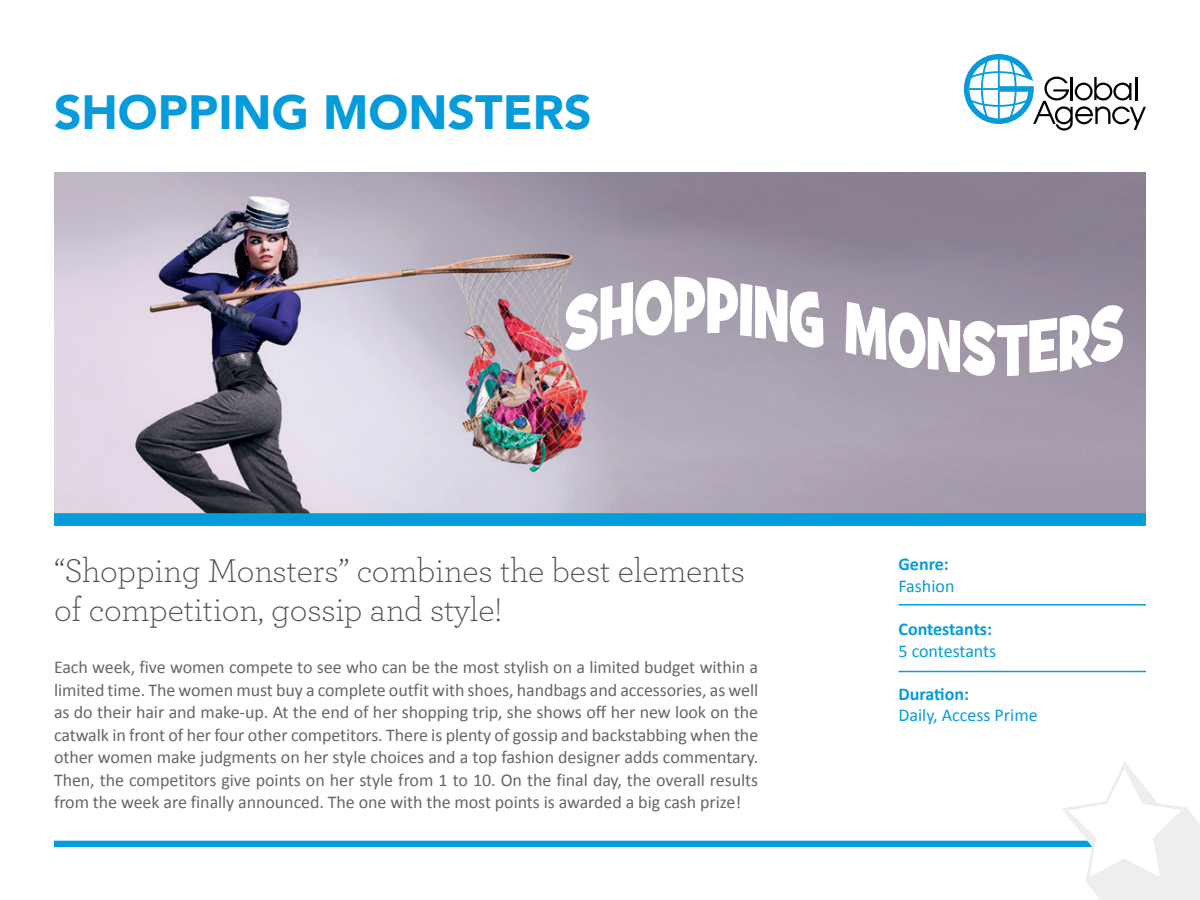
<style>
.page{position:relative;width:1200px;height:900px;background:#fff}
.page>*{position:absolute;margin:0;border:0;box-sizing:border-box;transform-origin:0 0}
.t1{font:900 48px "Avenir";color:#069bda}
.metin{font:300 34.5px/39px "Archer";letter-spacing:-.005em;color:#4d4d4d}
.metin-2{font:18px/22.5px "Calibri";letter-spacing:-.005em;color:#666;text-align:justify}
.t2{font:18px "Calibri";color:#069bda}
.t3{font:700 18px "Calibri";color:#069bda}
</style>
<div class="page">
<img style="left:54px;top:172px;width:1092px;height:341px">
<svg style="left:964px;top:54px;width:182px;height:77px"></svg>
<div style="left:54px;top:513px;width:1092px;height:13px;background:#069bda"></div>
<div style="left:54px;top:841px;width:1092px;height:6px;background:#069bda"></div>
<hr style="left:898px;top:604px;width:248px;height:2px;background:#069bda">
<hr style="left:898px;top:671px;width:248px;height:1px;background:#069bda">
<svg style="left:566px;top:277px;width:258px;height:74px"></svg>
<svg style="left:846px;top:302px;width:277px;height:74px"></svg>
<svg style="left:1058px;top:762px;width:142px;height:138px"></svg>
<p class="t1" style="left:54px;top:71px;width:539px">SHOPPING MONSTERS</p>
<p class="metin" style="left:54px;top:550px;width:693px">“Shopping Monsters” combines the best elements of competition, gossip and style!</p>
<p class="metin-2" style="left:54px;top:656px;width:706px">Each week, five women compete to see who can be the most stylish on a limited budget within a limited time. The women must buy a complete outfit with shoes, handbags and accessories, as well as do their hair and make-up. At the end of her shopping trip, she shows off her new look on the catwalk in front of her four other competitors. There is plenty of gossip and backstabbing when the other women make judgments on her style choices and a top fashion designer adds commentary.<br>Then, the competitors give points on her style from 1 to 10. On the final day, the overall results from the week are finally announced. The one with the most points is awarded a big cash prize!</p>
<p class="t3" style="left:898px;top:553px;width:52px">Genre:</p>
<p class="t2" style="left:898px;top:575px;width:57px">Fashion</p>
<p class="t3" style="left:898px;top:618px;width:95px">Contestants:</p>
<p class="t2" style="left:898px;top:639px;width:99px">5 contestants</p>
<p class="t3" style="left:898px;top:682px;width:72px">Duration:</p>
<p class="t2" style="left:898px;top:704px;width:141px">Daily, Access Prime</p>
</div>
